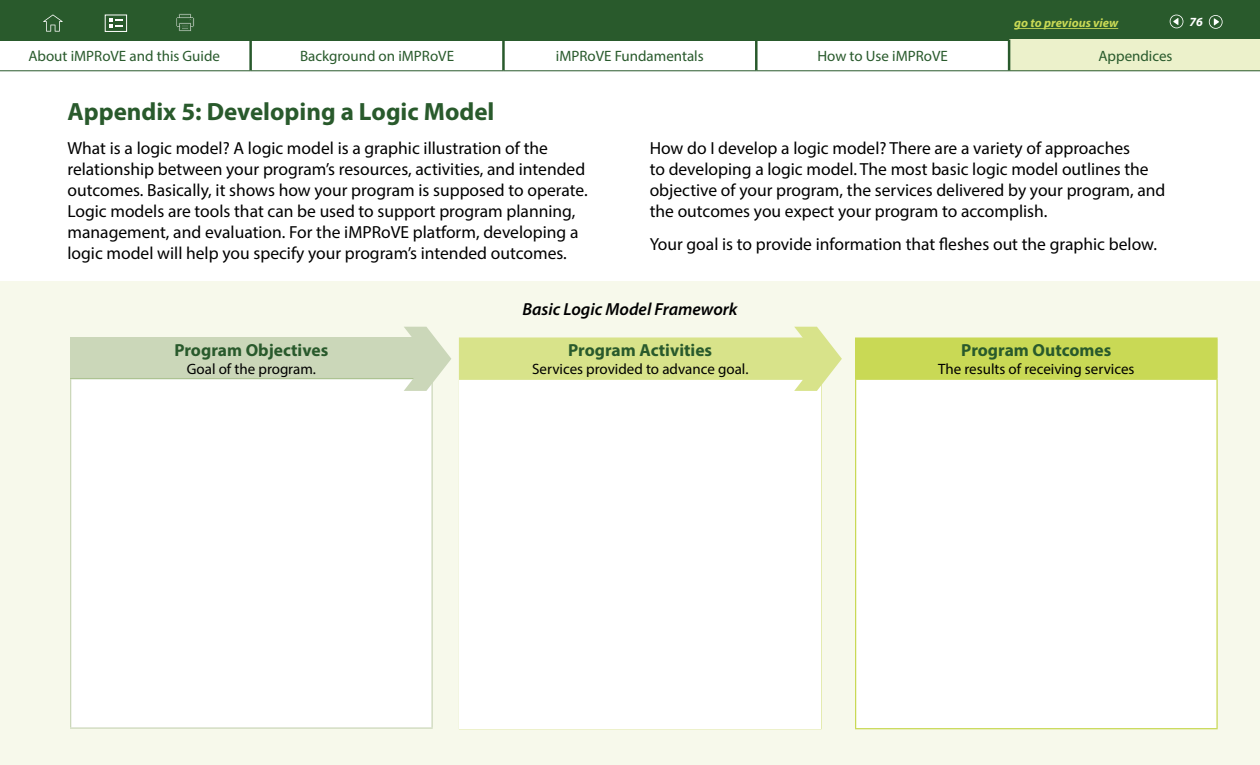
<style>
.page{position:relative;width:1260px;height:765px;background:#fff}
.page>*{position:absolute;margin:0;border:0;box-sizing:border-box;transform-origin:0 0}
.t1{font:700 25px "Myriad Pro";color:#295a2c}
.t2{font:17.5px/21px "Myriad Pro";color:#000}
.t3{font:700 17.5px "Myriad Pro";color:#295a2c}
.t4{font:italic 600 17.5px "Myriad Pro";color:#000}
.t5{font:15px "Myriad Pro";color:#295a2c}
.t6{font:15px "Myriad Pro";color:#000}
.t7{font:italic 700 12.5px "Myriad Pro";color:#c9d955}
.t8{font:italic 700 12.5px "Myriad Pro";color:#fff}
</style>
<div class="page">
<div style="left:0;top:281px;width:1260px;height:484px;background:#f7f9eb"></div>
<div style="left:856px;top:338px;width:361px;height:41px;background:#c9d955"></div>
<div style="left:856px;top:379px;width:361px;height:350px;background:#fff"></div>
<hr style="left:855px;top:728px;width:363px;height:1px;background:#c9d955">
<hr style="left:1216px;top:380px;width:2px;height:348px;background:#c9d955">
<hr style="left:855px;top:380px;width:1px;height:348px;background:#c9d955">
<hr style="left:459px;top:728px;width:363px;height:1px;background:#d8e38a">
<hr style="left:820px;top:380px;width:2px;height:348px;background:#d8e38a">
<hr style="left:459px;top:380px;width:1px;height:348px;background:#d8e38a">
<hr style="left:459px;top:339px;width:1px;height:40px;background:#d8e38a">
<div style="left:460px;top:338px;width:361px;height:41px;background:#d8e38a"></div>
<div style="left:71px;top:337px;width:361px;height:42px;background:#cbd7b9"></div>
<div style="left:71px;top:379px;width:361px;height:349px;background:#fff"></div>
<hr style="left:70px;top:727px;width:363px;height:2px;background:#cbd7b9">
<hr style="left:431px;top:379px;width:2px;height:348px;background:#cbd7b9">
<hr style="left:70px;top:379px;width:1px;height:348px;background:#cbd7b9">
<hr style="left:70px;top:378px;width:363px;height:1px;background:#adc392">
<div style="left:0;top:0;width:1260px;height:41px;background:#295a2c"></div>
<div style="left:105px;top:15px;width:22px;height:17px;border:1px solid #fff"></div>
<svg style="left:109px;top:18px;width:14px;height:10px"></svg>
<svg style="left:176px;top:13px;width:19px;height:18px"></svg>
<svg style="left:1170px;top:15px;width:13px;height:13px"></svg>
<svg style="left:1209px;top:15px;width:14px;height:14px"></svg>
<svg style="left:43px;top:14px;width:20px;height:18px"></svg>
<div style="left:460px;top:379px;width:361px;height:350px;background:#fff"></div>
<hr style="left:1014px;top:28px;width:104px;height:1px;background:#c9d955">
<div style="left:1009px;top:40px;width:251px;height:31px;background:#ecf1cb"></div>
<hr style="left:0;top:70px;width:251px;height:1px;background:#295a2c">
<hr style="left:249px;top:40px;width:3px;height:30px;background:#295a2c">
<hr style="left:251px;top:70px;width:252px;height:1px;background:#295a2c">
<hr style="left:502px;top:40px;width:3px;height:30px;background:#295a2c">
<hr style="left:755px;top:40px;width:3px;height:30px;background:#295a2c">
<hr style="left:503px;top:70px;width:253px;height:1px;background:#295a2c">
<hr style="left:756px;top:70px;width:253px;height:1px;background:#295a2c">
<hr style="left:1008px;top:40px;width:2px;height:30px;background:#295a2c">
<hr style="left:1009px;top:70px;width:251px;height:1px;background:#295a2c">
<svg style="left:404px;top:327px;width:47px;height:64px"></svg>
<hr style="left:855px;top:337px;width:363px;height:2px;background:#c9d955">
<hr style="left:855px;top:339px;width:1px;height:40px;background:#c9d955">
<hr style="left:1216px;top:339px;width:2px;height:40px;background:#c9d955">
<hr style="left:855px;top:379px;width:363px;height:1px;background:#c9d955">
<hr style="left:459px;top:379px;width:363px;height:1px;background:#d8e38a">
<hr style="left:459px;top:337px;width:363px;height:2px;background:#d8e38a">
<svg style="left:794px;top:327px;width:48px;height:64px"></svg>
<p class="t7" style="left:1014px;top:15px;width:105px">go to previous view</p>
<p class="t5" style="left:28px;top:46px;width:193px">About iMPRoVE and this Guide</p>
<p class="t5" style="left:300px;top:46px;width:156px">Background on iMPRoVE</p>
<p class="t5" style="left:556px;top:46px;width:149px">iMPRoVE Fundamentals</p>
<p class="t5" style="left:818px;top:46px;width:132px">How to Use iMPRoVE</p>
<p class="t5" style="left:1098px;top:46px;width:76px">Appendices</p>
<h3 class="t1" style="left:68px;top:95px;width:429px">Appendix 5: Developing a Logic Model</h3>
<p class="t2" style="left:68px;top:138px;width:522px">What is a logic model? A logic model is a graphic illustration of the relationship between your program’s resources, activities, and intended outcomes. Basically, it shows how your program is supposed to operate.<br>Logic models are tools that can be used to support program planning, management, and evaluation. For the iMPRoVE platform, developing a logic model will help you specify your program’s intended outcomes.</p>
<p class="t2" style="left:650px;top:138px;width:517px">How do I develop a logic model? There are a variety of approaches<br>to developing a logic model. The most basic logic model outlines the objective of your program, the services delivered by your program, and the outcomes you expect your program to accomplish.</p>
<p class="t2" style="left:650px;top:233px;width:509px">Your goal is to provide information that fleshes out the graphic below.</p>
<h5 class="t3" style="left:174px;top:338px;width:155px">Program Objectives</h5>
<p class="t6" style="left:187px;top:359px;width:131px">Goal of the program.</p>
<h4 class="t4" style="left:522px;top:298px;width:217px">Basic Logic Model Framework</h4>
<h5 class="t3" style="left:568px;top:339px;width:145px">Program Activities</h5>
<p class="t6" style="left:532px;top:360px;width:218px">Services provided to advance goal.</p>
<h5 class="t3" style="left:961px;top:339px;width:152px">Program Outcomes</h5>
<p class="t6" style="left:938px;top:360px;width:198px">The results of receiving services</p>
<p class="t8" style="left:1189px;top:14px;width:15px">76</p>
</div>
